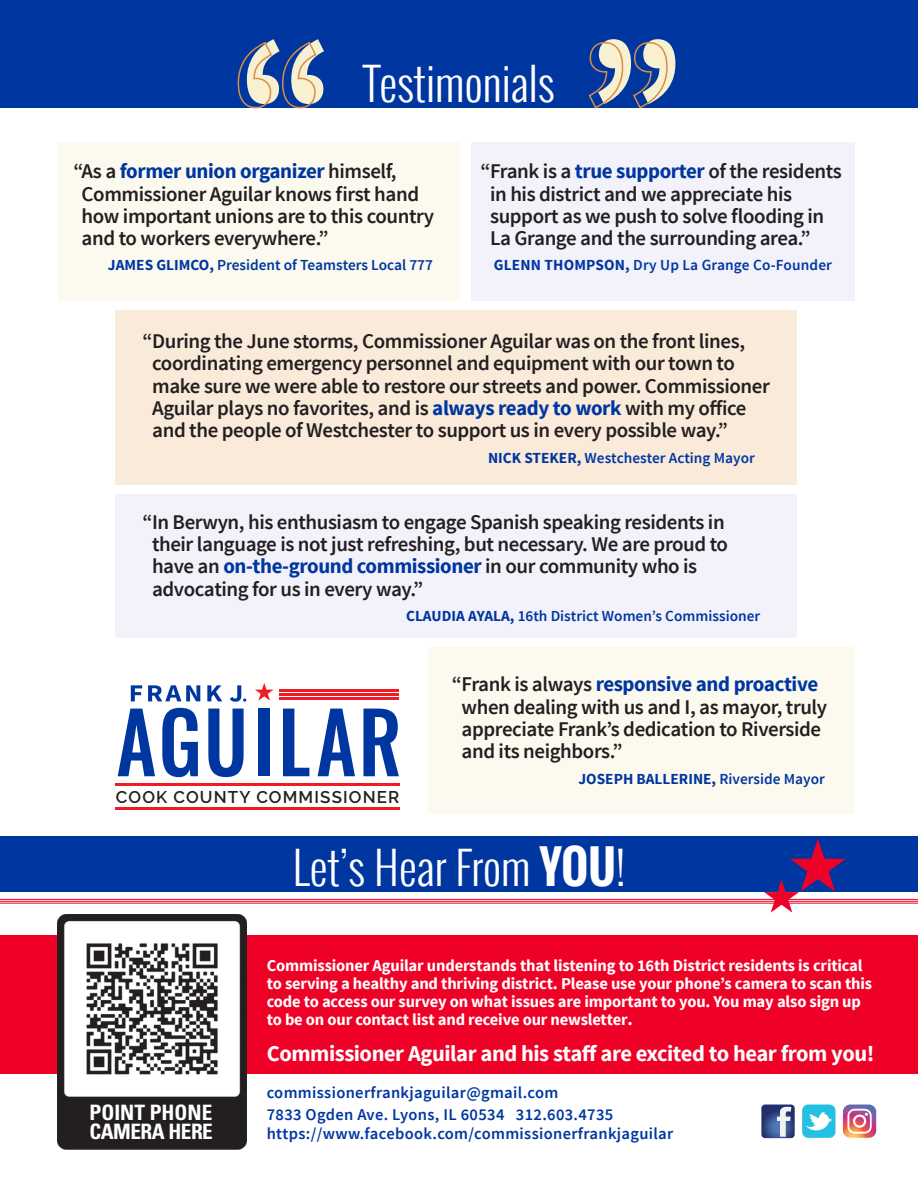
<style>
.page{position:relative;width:918px;height:1188px;background:#fff}
.page>*{position:absolute;margin:0;border:0;box-sizing:border-box;transform-origin:0 0}
.t1{font:300 45px "Oswald";color:#fff}
.t2{font:700 22.5px "Source Sans Pro";letter-spacing:-.02em;color:#fff}
.t3{font:700 condensed 21.3px/19.5px "Univers";letter-spacing:-.015em;color:#fff}
.t4{font:600 20.85px/22.4px "Source Sans Pro";letter-spacing:-.02em;color:#231f20}
.t5{font:600 16.95px "Raleway";letter-spacing:.065em;color:#231f20}
.t6{font:700 16.5px/18px "Source Sans Pro";letter-spacing:-.01em;color:#fff}
.t7{font:600 16.5px "Source Sans Pro";letter-spacing:.02em;color:#0036a0}
.t8{font:600 15.3px "Source Sans Pro";color:#0036a0}
.t9{font:700 15.3px "Source Sans Pro";color:#0036a0}
.s1{font-weight:700;color:#0036a0}
.s2{font-weight:700}
.s3{font-weight:600}
.s4{font-size:18px}
</style>
<div class="page">
<div style="left:0;top:836px;width:918px;height:55px;background:#0036a0"></div>
<div style="left:0;top:935px;width:918px;height:139px;background:#ef0027"></div>
<hr style="left:0;top:899px;width:918px;height:1px;background:#ef0027">
<hr style="left:0;top:901px;width:918px;height:1px;background:#ef0027">
<hr style="left:0;top:903px;width:918px;height:1px;background:#ef0027">
<hr style="left:917px;top:216px;width:1px;height:136px;background:#0036a0">
<img style="left:57px;top:914px;width:190px;height:236px">
<div style="left:58px;top:143px;width:402px;height:158px;background:#fcfaef"></div>
<div style="left:115px;top:310px;width:682px;height:175px;background:#f9eada"></div>
<div style="left:0;top:0;width:918px;height:108px;background:#0036a0"></div>
<div style="left:428px;top:648px;width:427px;height:166px;background:#fcfaef"></div>
<div style="left:471px;top:143px;width:384px;height:158px;background:#f3f1fa"></div>
<svg style="left:237px;top:39px;width:87px;height:70px"></svg>
<svg style="left:588px;top:39px;width:87px;height:70px"></svg>
<div style="left:115px;top:494px;width:682px;height:144px;background:#f3f1fa"></div>
<svg style="left:131px;top:685px;width:11px;height:16px"></svg>
<svg style="left:148px;top:685px;width:52px;height:16px"></svg>
<svg style="left:207px;top:685px;width:15px;height:16px"></svg>
<svg style="left:230px;top:685px;width:16px;height:17px"></svg>
<svg style="left:255px;top:683px;width:19px;height:18px"></svg>
<svg style="left:118px;top:709px;width:37px;height:67px"></svg>
<svg style="left:162px;top:708px;width:36px;height:69px"></svg>
<svg style="left:208px;top:709px;width:36px;height:68px"></svg>
<div style="left:258px;top:709px;width:11px;height:67px;background:#0036a0"></div>
<svg style="left:283px;top:709px;width:26px;height:67px"></svg>
<svg style="left:318px;top:709px;width:37px;height:67px"></svg>
<svg style="left:363px;top:709px;width:36px;height:67px"></svg>
<hr style="left:279px;top:689px;width:120px;height:2px;background:#ee1d23">
<hr style="left:279px;top:693px;width:120px;height:2px;background:#ee1d23">
<hr style="left:279px;top:697px;width:120px;height:2px;background:#ee1d23">
<hr style="left:115px;top:783px;width:284px;height:2px;background:#ee1d23">
<hr style="left:115px;top:808px;width:284px;height:2px;background:#ee1d23">
<svg style="left:764px;top:839px;width:82px;height:74px"></svg>
<svg style="left:843px;top:1105px;width:33px;height:33px"></svg>
<svg style="left:761px;top:1105px;width:34px;height:33px"></svg>
<div style="left:802px;top:1105px;width:33px;height:33px;background:#24c0e2;border-radius:6px"></div>
<svg style="left:806px;top:1112px;width:26px;height:19px"></svg>
<p class="t1" style="left:363px;top:51px;width:193px">Testimonials</p>
<p class="t4" style="left:82px;top:161px;width:354px;text-indent:-8px">“As a <span class="s1">former union organizer</span> himself, Commissioner Aguilar knows first hand how important unions are to this country and to workers everywhere.”</p>
<p class="t8" style="left:108px;top:256px;width:327px"><span class="s2">JAMES GLIMCO,</span> President of Teamsters Local 777</p>
<p class="t4" style="left:490px;top:161px;width:353px;text-indent:-10px">“Frank is a <span class="s1">true supporter</span> of the residents in his district and we appreciate his support as we push to solve flooding in La Grange and the surrounding area.”</p>
<p class="t8" style="left:494px;top:256px;width:340px"><span class="s2">GLENN THOMPSON,</span> Dry Up La Grange Co-Founder</p>
<p class="t4" style="left:152px;top:331px;width:619px;text-indent:-10px">“During the June storms, Commissioner Aguilar was on the front lines, coordinating emergency personnel and equipment with our town to make sure we were able to restore our streets and power. Commissioner Aguilar plays no favorites, and is <span class="s1">always ready to work</span> with my office and the people of Westchester to support us in every possible way.”</p>
<p class="t8" style="left:488px;top:448px;width:268px"><span class="s2">NICK STEKER,</span> Westchester Acting Mayor</p>
<p class="t4" style="left:152px;top:511px;width:578px;text-indent:-10px">“In Berwyn, his enthusiasm to engage Spanish speaking residents in their language is not just refreshing, but necessary. We are proud to have an <span class="s1">on-the-ground commissioner</span> in our community who is advocating for us in every way.”</p>
<p class="t8" style="left:406px;top:606px;width:356px"><span class="s2">CLAUDIA AYALA,</span> 16th District Women’s Commissioner</p>
<p class="t5" style="left:116px;top:787px;width:285px">COOK COUNTY COMMISSIONER</p>
<p class="t4" style="left:462px;top:674px;width:367px;text-indent:-10px">“Frank is always <span class="s1">responsive and proactive </span>when dealing with us and I, as mayor, truly appreciate Frank’s dedication to Riverside and its neighbors.”</p>
<p class="t9" style="left:578px;top:769px;width:248px">JOSEPH BALLERINE, <span class="s3">Riverside Mayor</span></p>
<p class="t1" style="left:293px;top:835px;width:334px">Let’s Hear From <span class="s2">YOU</span>!</p>
<p class="t6" style="left:267px;top:957px;width:607px">Commissioner Aguilar understands that listening to 16th District residents is critical to serving a healthy and thriving district. Please use your phone’s camera to scan this code to access our survey on what issues are important to you. You may also sign up to be on our contact list and receive our newsletter<span class="s4">.</span></p>
<p class="t2" style="left:267px;top:1039px;width:609px">Commissioner Aguilar and his staff are excited to hear from you!</p>
<p class="t7" style="left:267px;top:1082px;width:293px">commissionerfrankjaguilar@gmail.com</p>
<p class="t7" style="left:267px;top:1123px;width:408px">https://www.facebook.com/commissionerfrankjaguilar</p>
<p class="t3" style="left:90px;top:1102px;width:125px">POINT PHONE<br>CAMERA HERE</p>
<p class="t7" style="left:267px;top:1104px;width:348px">7833 Ogden Ave. Lyons, IL 60534 312.603.4735</p>
</div>
